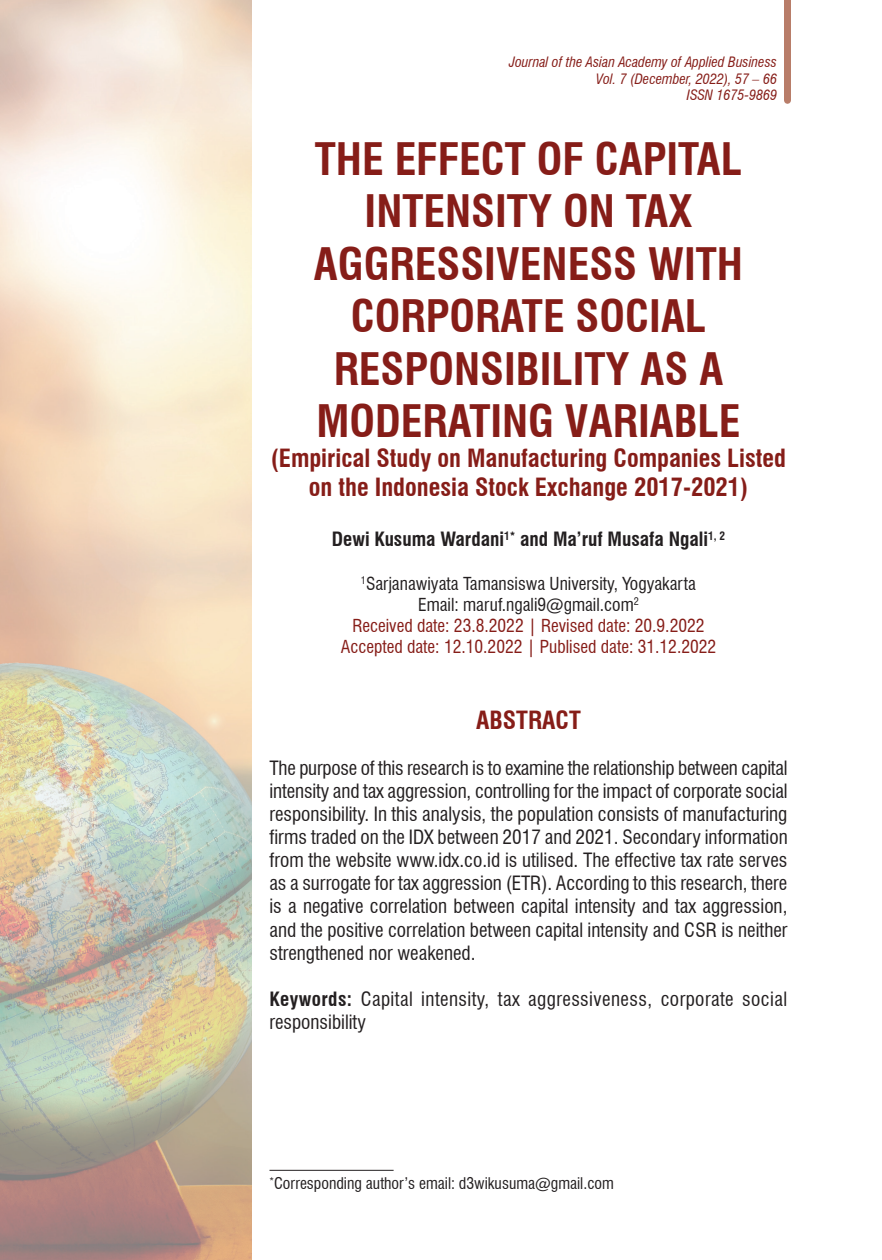
<style>
.page{position:relative;width:882px;height:1260px;background:#fff}
.page>*{position:absolute;margin:0;border:0;box-sizing:border-box;transform-origin:0 0}
.t1{font:700 condensed 43.75px/52.5px "Swiss 721 BT";color:#861d18;text-align:center}
.t2{font:700 condensed 24.5px/29.4px "Swiss 721 BT";color:#861d18;text-align:center}
.t3{font:condensed 19.25px/23.1px "Swiss 721 BT";color:#231f20;text-align:justify}
.t4{font:condensed 19.25px/23.1px "Swiss 721 BT";letter-spacing:.02em;color:#231f20}
.t5{font:700 condensed 19.25px "Swiss 721 BT";color:#231f20}
.t6{font:condensed 17.5px/21px "Swiss 721 BT";color:#861d18;text-align:center}
.t7{font:condensed 15.75px "Swiss 721 BT";color:#231f20}
.t8{font:italic condensed 14px/16.8px "Swiss 721 BT";color:#861d18;text-align:right}
.s1{color:#231f20}
.s2{font-weight:700}
</style>
<div class="page">
<img style="left:0;top:0;width:252px;height:1260px">
<div style="left:784px;top:0;width:7px;height:100px;background:#b87d69"></div>
<hr style="left:270px;top:1170px;width:124px;height:1px;background:#231f20">
<p class="t8" style="left:509px;top:53px;width:269px">Journal of the Asian Academy of Applied Business<br>Vol. 7 (December, 2022), 57 – 66<br>ISSN 1675-9869</p>
<h1 class="t1" style="left:314px;top:133px;width:431px">THE EFFECT OF CAPITAL<br>INTENSITY ON TAX<br>AGGRESSIVENESS WITH<br>CORPORATE SOCIAL<br>RESPONSIBILITY AS A<br>MODERATING VARIABLE</h1>
<p class="t2" style="left:271px;top:443px;width:517px">(Empirical Study on Manufacturing Companies Listed on the Indonesia Stock Exchange 2017-2021)</p>
<p class="t5" style="left:332px;top:527px;width:395px">Dewi Kusuma Wardani<sup>1*</sup> and Ma’ruf Musafa Ngali<sup>1,</sup> <sup>2</sup></p>
<p class="t6" style="left:341px;top:573px;width:377px"><sup>1</sup><span class="s1">Sarjanawiyata Tamansiswa University, Yogyakarta Email: maruf.ngali9@gmail.com</span><sup>2<br></sup>Received date: 23.8.2022 | Revised date: 20.9.2022<br>Accepted date: 12.10.2022 | Publised date: 31.12.2022</p>
<p class="t2" style="left:476px;top:705px;width:106px">ABSTRACT</p>
<p class="t3" style="left:270px;top:756px;width:520px">The purpose of this research is to examine the relationship between capital intensity and tax aggression, controlling for the impact of corporate social responsibility. In this analysis, the population consists of manufacturing firms traded on the IDX between 2017 and 2021. Secondary information from the website www.idx.co.id is utilised. The effective tax rate serves as a surrogate for tax aggression (ETR). According to this research, there is a negative correlation between capital intensity and tax aggression, and the positive correlation between capital intensity and CSR is neither strengthened nor weakened.</p>
<p class="t4" style="left:270px;top:987px;width:519px"><span class="s2">Keywords:</span> Capital intensity, tax aggressiveness, corporate social responsibility</p>
<p class="t7" style="left:270px;top:1174px;width:346px"><sup>*</sup>Corresponding author’s email: d3wikusuma@gmail.com</p>
</div>
